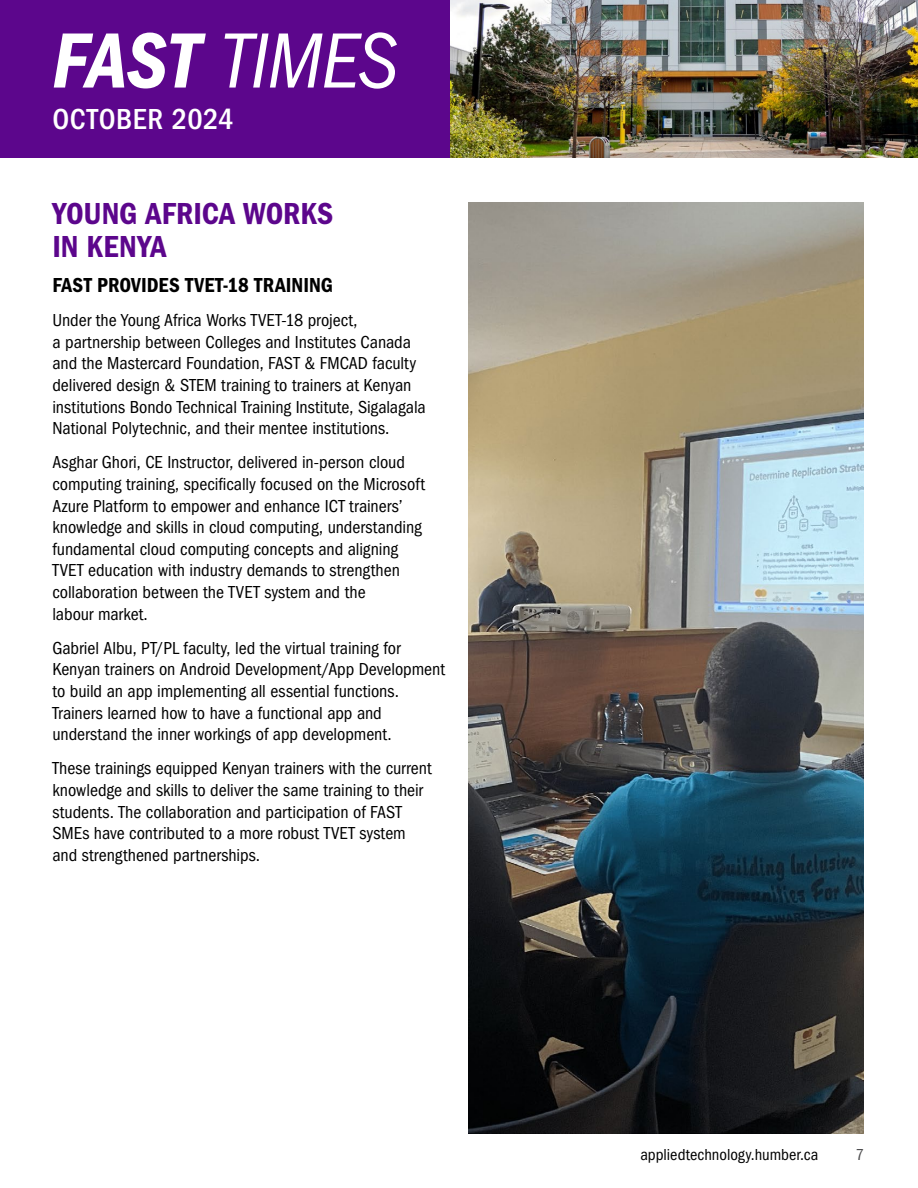
<style>
.page{position:relative;width:918px;height:1188px;background:#fff}
.page>*{position:absolute;margin:0;border:0;box-sizing:border-box;transform-origin:0 0}
.t1{font:italic condensed 81px "ITC Franklin Gothic Std";letter-spacing:-.015em;color:#fff}
.t2{font:31.5px/33px "ITC Franklin Gothic Std Dm Cd";color:#5c068c}
.t3{font:500 condensed 30px "ITC Franklin Gothic Std";letter-spacing:.015em;color:#fff}
.t4{font:21px "ITC Franklin Gothic Std Dm Cd";letter-spacing:.005em;color:#000}
.t5{font:condensed 18px/21.6px "ITC Franklin Gothic Std";letter-spacing:-.005em;color:#000}
.t6{font:condensed 16.5px "ITC Franklin Gothic Std";color:#000}
.t7{font:condensed 16.5px "ITC Franklin Gothic Std";color:#4d4d4f}
.s1{font-family:"ITC Franklin Gothic Std Dm Cd It";font-style:normal;font-stretch:normal}
</style>
<div class="page">
<div style="left:0;top:0;width:450px;height:158px;background:#5c068c"></div>
<img style="left:450px;top:0;width:468px;height:158px">
<img style="left:468px;top:202px;width:396px;height:932px">
<h1 class="t1" style="left:52px;top:15px;width:348px"><span class="s1">FAST</span> TIMES</h1>
<h3 class="t3" style="left:52px;top:102px;width:183px">OCTOBER 2024</h3>
<h2 class="t2" style="left:52px;top:197px;width:282px">YOUNG AFRICA WORKS<br>IN KENYA</h2>
<p class="t4" style="left:52px;top:273px;width:282px">FAST PROVIDES TVET-18 TRAINING</p>
<p class="t5" style="left:52px;top:310px;width:375px">Under the Young Africa Works TVET-18 project,<br>a partnership between Colleges and Institutes Canada and the Mastercard Foundation, FAST &amp; FMCAD faculty delivered design &amp; STEM training to trainers at Kenyan institutions Bondo Technical Training Institute, Sigalagala National Polytechnic, and their mentee institutions.</p>
<p class="t5" style="left:52px;top:452px;width:374px">Asghar Ghori, CE Instructor, delivered in-person cloud computing training, specifically focused on the Microsoft Azure Platform to empower and enhance ICT trainers’ knowledge and skills in cloud computing, understanding fundamental cloud computing concepts and aligning TVET education with industry demands to strengthen collaboration between the TVET system and the<br>labour market.</p>
<p class="t5" style="left:52px;top:637px;width:394px">Gabriel Albu, PT/PL faculty, led the virtual training for Kenyan trainers on Android Development/App Development to build an app implementing all essential functions.<br>Trainers learned how to have a functional app and understand the inner workings of app development.</p>
<p class="t5" style="left:52px;top:758px;width:381px">These trainings equipped Kenyan trainers with the current knowledge and skills to deliver the same training to their students. The collaboration and participation of FAST SMEs have contributed to a more robust TVET system and strengthened partnerships.</p>
<p class="t6" style="left:640px;top:1146px;width:180px">appliedtechnology.humber.ca</p>
<p class="t7" style="left:856px;top:1146px;width:10px">7</p>
</div>
